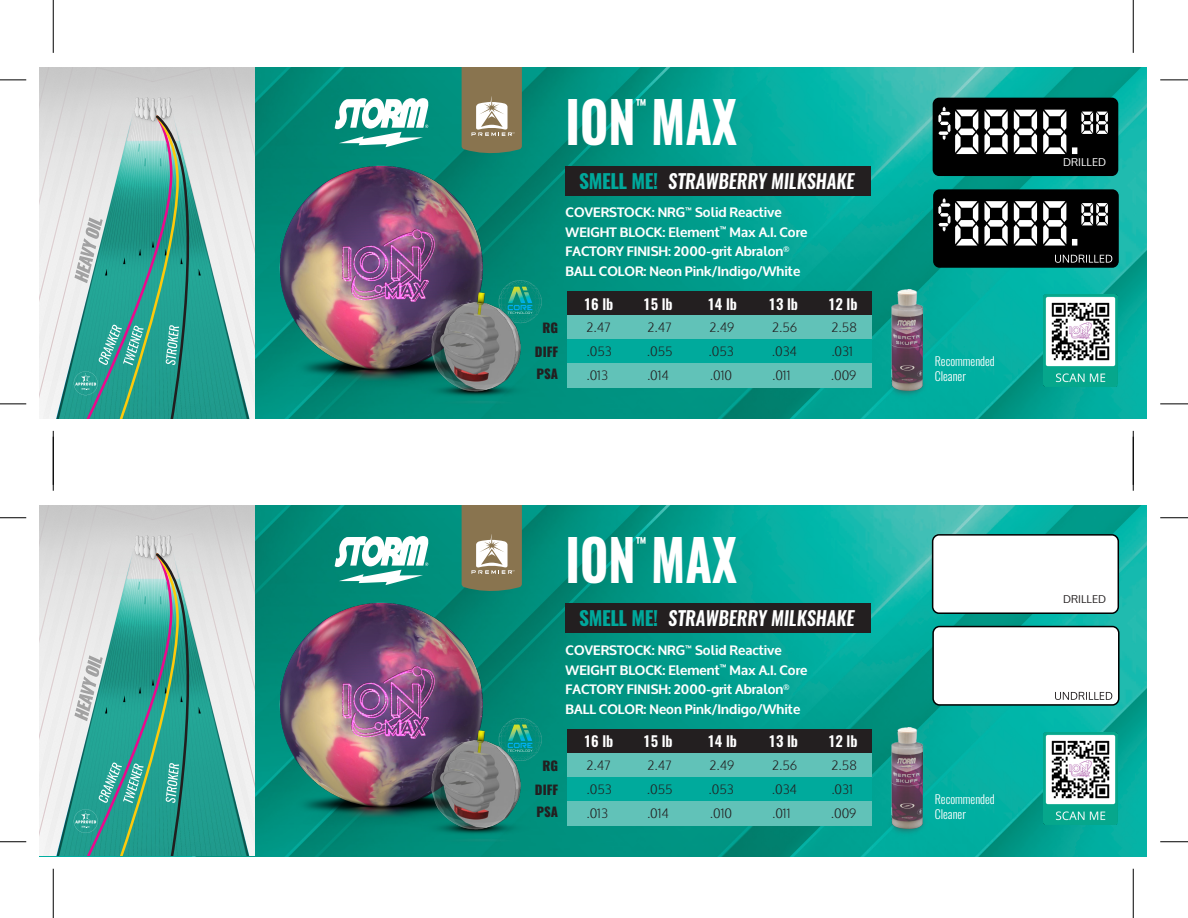
<style>
.page{position:relative;width:1188px;height:918px;background:#fff}
.page>*{position:absolute;margin:0;border:0;box-sizing:border-box;transform-origin:0 0}
.t1{font:700 56.55px "Oswald";color:#fff;scale:.86 1}
.t2{font:italic 600 19.5px "Oswald";color:#fff;scale:.94 1}
.t3{font:600 14.4px "Oswald";color:#fff}
.t4{font:700 13.5px/19.5px "Oxygen";color:#fff}
.t5{font:700 13.5px "Oswald";color:#fff;scale:.95 1}
.t6{font:300 12.75px "Oxygen";color:#231f20}
.t7{font:800 12.75px/24px "Oswald";color:#231f20;text-align:center}
.t8{font:300 12px/14.4px "Oswald";color:#fff}
.t9{font:10.95px "Oxygen";color:#fff}
.t10{font:10.95px "Oxygen";color:#231f20}
.s1{font-weight:700;font-style:normal;color:#00a89b}
</style>
<div class="page">
<img style="left:39px;top:67px;width:1107px;height:351px">
<svg style="left:462px;top:67px;width:60px;height:91px;background:#96896a"></svg>
<div style="left:567px;top:291px;width:305px;height:24px;background:#231f20"></div>
<div style="left:567px;top:315px;width:305px;height:24px;background:#61c2b8"></div>
<div style="left:567px;top:339px;width:305px;height:24px;background:#00aa9c"></div>
<div style="left:567px;top:363px;width:305px;height:24px;background:#61c2b8"></div>
<img style="left:39px;top:68px;width:216px;height:350px">
<img style="left:256px;top:141px;width:251px;height:251px">
<div style="left:933px;top:98px;width:185px;height:78px;background:#000;border-radius:7px"></div>
<div style="left:933px;top:189px;width:186px;height:79px;background:#000;border-radius:7px"></div>
<svg style="left:1055px;top:255px;width:57px;height:8px"></svg>
<svg style="left:938px;top:198px;width:170px;height:48px"></svg>
<svg style="left:938px;top:107px;width:170px;height:47px"></svg>
<svg style="left:335px;top:98px;width:94px;height:49px"></svg>
<div style="left:566px;top:166px;width:305px;height:29px;background:#231f20"></div>
<hr style="left:53px;top:0;width:1px;height:53px;background:#000">
<svg style="left:0;top:80px;width:26px;height:1px"></svg>
<svg style="left:0;top:404px;width:26px;height:1px"></svg>
<hr style="left:53px;top:431px;width:1px;height:54px;background:#000">
<hr style="left:1133px;top:0;width:1px;height:53px;background:#000">
<svg style="left:1160px;top:80px;width:28px;height:1px"></svg>
<svg style="left:1160px;top:404px;width:28px;height:1px"></svg>
<hr style="left:1133px;top:431px;width:1px;height:54px;background:#000">
<img style="left:1044px;top:295px;width:74px;height:92px">
<svg style="left:499px;top:280px;width:43px;height:43px"></svg>
<img style="left:411px;top:285px;width:129px;height:130px">
<svg style="left:74px;top:114px;width:124px;height:304px;background:#5faca1"></svg>
<img style="left:884px;top:290px;width:47px;height:110px">
<img style="left:255px;top:505px;width:891px;height:351px">
<svg style="left:462px;top:505px;width:60px;height:91px;background:#96896a"></svg>
<div style="left:567px;top:729px;width:305px;height:24px;background:#231f20"></div>
<div style="left:567px;top:753px;width:305px;height:24px;background:#61c2b8"></div>
<div style="left:567px;top:777px;width:305px;height:24px;background:#00aa9c"></div>
<div style="left:567px;top:801px;width:305px;height:24px;background:#61c2b8"></div>
<img style="left:39px;top:505px;width:216px;height:351px">
<img style="left:256px;top:579px;width:251px;height:251px">
<svg style="left:335px;top:536px;width:94px;height:49px"></svg>
<div style="left:566px;top:604px;width:305px;height:29px;background:#231f20"></div>
<hr style="left:53px;top:437px;width:1px;height:54px;background:#000">
<svg style="left:0;top:517px;width:26px;height:1px"></svg>
<svg style="left:0;top:841px;width:26px;height:1px"></svg>
<hr style="left:53px;top:869px;width:1px;height:49px;background:#000">
<hr style="left:1133px;top:437px;width:1px;height:54px;background:#000">
<svg style="left:1160px;top:517px;width:28px;height:1px"></svg>
<svg style="left:1160px;top:841px;width:28px;height:1px"></svg>
<hr style="left:1133px;top:869px;width:1px;height:49px;background:#000">
<img style="left:1044px;top:733px;width:74px;height:92px">
<svg style="left:499px;top:718px;width:43px;height:43px"></svg>
<img style="left:411px;top:723px;width:129px;height:129px">
<svg style="left:74px;top:552px;width:124px;height:304px;background:#5faca1"></svg>
<img style="left:884px;top:728px;width:47px;height:110px">
<div style="left:933px;top:535px;width:185px;height:78px;background:#fff;border-radius:7px"></div>
<div style="left:932px;top:534px;width:187px;height:80px;border:2px solid #000;border-radius:7px"></div>
<div style="left:933px;top:627px;width:186px;height:78px;background:#fff;border-radius:7px"></div>
<div style="left:932px;top:626px;width:188px;height:80px;border:2px solid #000;border-radius:7px"></div>
<svg style="left:1055px;top:692px;width:57px;height:8px"></svg>
<h1 class="t1" style="left:566px;top:83px;width:201px">ION MAX</h1>
<p class="t5" style="left:636px;top:95px;width:13px">™</p>
<h2 class="t2" style="left:579px;top:167px;width:295px"><span class="s1">SMELL ME!</span> STRAWBERRY MILKSHAKE</h2>
<p class="t4" style="left:566px;top:203px;width:243px">COVERSTOCK: NRG<sup>™</sup> Solid Reactive WEIGHT BLOCK: Element<sup>™</sup> Max A.I. Core FACTORY FINISH: 2000-grit Abralon<sup>® </sup>BALL COLOR: Neon Pink/Indigo/White</p>
<p class="t7" style="left:535px;top:316px;width:25px">RG<br>DIFF</p>
<p class="t7" style="left:536px;top:363px;width:23px">PSA</p>
<p class="t3" style="left:584px;top:294px;width:31px">16 lb</p>
<p class="t3" style="left:643px;top:294px;width:31px">15 lb</p>
<p class="t3" style="left:708px;top:294px;width:31px">14 lb</p>
<p class="t3" style="left:769px;top:294px;width:31px">13 lb</p>
<p class="t3" style="left:828px;top:294px;width:31px">12 lb</p>
<p class="t6" style="left:586px;top:319px;width:26px">2.47</p>
<p class="t6" style="left:647px;top:319px;width:26px">2.47</p>
<p class="t6" style="left:709px;top:319px;width:26px">2.49</p>
<p class="t6" style="left:772px;top:319px;width:27px">2.56</p>
<p class="t6" style="left:831px;top:319px;width:27px">2.58</p>
<p class="t6" style="left:587px;top:344px;width:27px">.053</p>
<p class="t6" style="left:647px;top:343px;width:27px">.055</p>
<p class="t6" style="left:709px;top:343px;width:27px">.053</p>
<p class="t6" style="left:772px;top:343px;width:27px">.034</p>
<p class="t6" style="left:831px;top:343px;width:23px">.031</p>
<p class="t6" style="left:586px;top:368px;width:23px">.013</p>
<p class="t6" style="left:647px;top:368px;width:24px">.014</p>
<p class="t6" style="left:710px;top:368px;width:24px">.010</p>
<p class="t6" style="left:772px;top:368px;width:20px">.011</p>
<p class="t6" style="left:831px;top:367px;width:27px">.009</p>
<h1 class="t1" style="left:566px;top:520px;width:201px">ION MAX</h1>
<p class="t5" style="left:636px;top:533px;width:13px">™</p>
<h2 class="t2" style="left:579px;top:605px;width:295px"><span class="s1">SMELL ME!</span> STRAWBERRY MILKSHAKE</h2>
<p class="t4" style="left:566px;top:641px;width:243px">COVERSTOCK: NRG<sup>™</sup> Solid Reactive WEIGHT BLOCK: Element<sup>™</sup> Max A.I. Core FACTORY FINISH: 2000-grit Abralon<sup>® </sup>BALL COLOR: Neon Pink/Indigo/White</p>
<p class="t7" style="left:535px;top:754px;width:25px">RG<br>DIFF</p>
<p class="t7" style="left:536px;top:801px;width:23px">PSA</p>
<p class="t3" style="left:584px;top:731px;width:31px">16 lb</p>
<p class="t3" style="left:643px;top:731px;width:31px">15 lb</p>
<p class="t3" style="left:708px;top:731px;width:31px">14 lb</p>
<p class="t3" style="left:769px;top:731px;width:31px">13 lb</p>
<p class="t3" style="left:828px;top:731px;width:31px">12 lb</p>
<p class="t6" style="left:586px;top:757px;width:26px">2.47</p>
<p class="t6" style="left:647px;top:757px;width:26px">2.47</p>
<p class="t6" style="left:709px;top:757px;width:26px">2.49</p>
<p class="t6" style="left:772px;top:757px;width:27px">2.56</p>
<p class="t6" style="left:831px;top:757px;width:27px">2.58</p>
<p class="t6" style="left:587px;top:781px;width:27px">.053</p>
<p class="t6" style="left:647px;top:781px;width:27px">.055</p>
<p class="t6" style="left:709px;top:781px;width:27px">.053</p>
<p class="t6" style="left:772px;top:781px;width:27px">.034</p>
<p class="t6" style="left:831px;top:781px;width:23px">.031</p>
<p class="t6" style="left:586px;top:805px;width:23px">.013</p>
<p class="t6" style="left:647px;top:805px;width:24px">.014</p>
<p class="t6" style="left:710px;top:805px;width:24px">.010</p>
<p class="t6" style="left:772px;top:805px;width:20px">.011</p>
<p class="t6" style="left:831px;top:805px;width:27px">.009</p>
<p class="t9" style="left:1063px;top:155px;width:44px">DRILLED</p>
<p class="t8" style="left:935px;top:353px;width:62px">Recommended<br>Cleaner</p>
<p class="t10" style="left:1063px;top:592px;width:44px">DRILLED</p>
<p class="t8" style="left:935px;top:791px;width:62px">Recommended<br>Cleaner</p>
</div>
